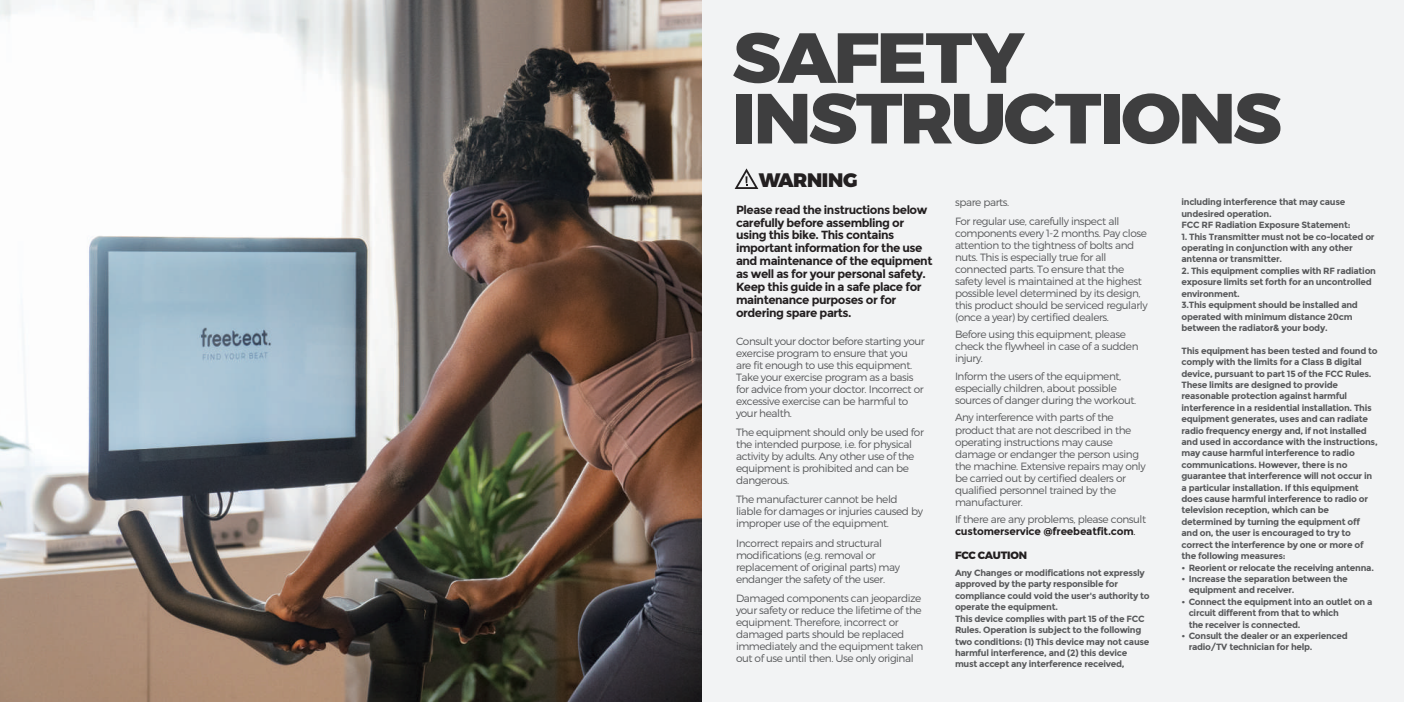
<style>
.page{position:relative;width:1404px;height:702px;background:#fff}
.page>*{position:absolute;margin:0;border:0;box-sizing:border-box;transform-origin:0 0}
.t1{font:900 19.5px "Montserrat";letter-spacing:-.02em;color:#231f20}
.t2{font:700 11.85px/12.9px "Montserrat";letter-spacing:-.04em;color:#231f20}
.t3{font:800 10.65px "Montserrat";letter-spacing:-.02em;color:#231f20}
.t4{font:300 10.5px/12px "Montserrat";letter-spacing:-.04em;color:#57585a}
.t5{font:700 9px/11.4px "Montserrat";letter-spacing:-.03em;color:#57585a}
.s1{font-weight:700;color:#231f20}
.s2{color:#231f20}
</style>
<div class="page">
<div style="left:0;top:0;width:1403px;height:702px;background:#f2f3f4"></div>
<img style="left:0;top:0;width:702px;height:702px">
<svg style="left:733px;top:33px;width:291px;height:50px"></svg>
<div style="left:736px;top:94px;width:16px;height:49px;background:#3e3e3f"></div>
<svg style="left:757px;top:93px;width:343px;height:51px"></svg>
<div style="left:1104px;top:94px;width:15px;height:49px;background:#3e3e3f"></div>
<svg style="left:1122px;top:93px;width:158px;height:51px"></svg>
<svg style="left:734px;top:168px;width:24px;height:21px"></svg>
<h1 class="t1" style="left:758px;top:167px;width:100px">WARNING</h1>
<p class="t2" style="left:736px;top:203px;width:198px">Please read the instructions below carefully before assembling or using this bike. This contains important information for the use and maintenance of the equipment as well as for your personal safety.<br>Keep this guide in a safe place for maintenance purposes or for ordering spare parts.</p>
<p class="t4" style="left:736px;top:335px;width:190px">Consult your doctor before starting your exercise program to ensure that you are fit enough to use this equipment.<br>Take your exercise program as a basis for advice from your doctor. Incorrect or excessive exercise can be harmful to your health.</p>
<p class="t4" style="left:736px;top:426px;width:189px">The equipment should only be used for the intended purpose, i.e. for physical activity by adults. Any other use of the equipment is prohibited and can be dangerous.</p>
<p class="t4" style="left:736px;top:493px;width:188px">The manufacturer cannot be held liable for damages or injuries caused by improper use of the equipment.</p>
<p class="t4" style="left:736px;top:536px;width:165px">Incorrect repairs and structural modifications (e.g. removal or replacement of original parts) may endanger the safety of the user.</p>
<p class="t4" style="left:736px;top:591px;width:189px">Damaged components can jeopardize your safety or reduce the lifetime of the equipment. Therefore, incorrect or damaged parts should be replaced immediately and the equipment taken out of use until then. Use only original</p>
<p class="t4" style="left:954px;top:192px;width:166px;line-height:19px">spare parts.<br>For regular use, carefully inspect all</p>
<p class="t4" style="left:954px;top:227px;width:194px">components every 1-2 months. Pay close attention to the tightness of bolts and nuts. This is especially true for all connected parts. To ensure that the safety level is maintained at the highest possible level determined by its design, this product should be serviced regularly (once a year) by certified dealers.</p>
<p class="t4" style="left:954px;top:328px;width:185px">Before using this equipment, please check the flywheel in case of a sudden injury.</p>
<p class="t4" style="left:954px;top:370px;width:183px">Inform the users of the equipment, especially children, about possible sources of danger during the workout.</p>
<p class="t4" style="left:954px;top:411px;width:192px">Any interference with parts of the product that are not described in the operating instructions may cause damage or endanger the person using the machine. Extensive repairs may only be carried out by certified dealers or qualified personnel trained by the manufacturer.</p>
<p class="t4" style="left:954px;top:513px;width:193px">If there are any problems, please consult <span class="s1">customerservice @freebeatfit.com</span><span class="s2">.</span></p>
<p class="t3" style="left:954px;top:548px;width:74px">FCC CAUTION</p>
<p class="t5" style="left:954px;top:567px;width:196px">Any Changes or modifications not expressly approved by the party responsible for compliance could void the user's authority to operate the equipment.<br>This device complies with part 15 of the FCC Rules. Operation is subject to the following two conditions: (1) This device may not cause harmful interference, and (2) this device must accept any interference received,</p>
<p class="t5" style="left:1181px;top:196px;width:170px">including interference that may cause undesired operation.<br>FCC RF Radiation Exposure Statement:</p>
<p class="t5" style="left:1181px;top:231px;width:195px">1. This Transmitter must not be co-located or operating in conjunction with any other antenna or transmitter.</p>
<p class="t5" style="left:1181px;top:265px;width:196px">2. This equipment complies with RF radiation exposure limits set forth for an uncontrolled environment.<br>3.This equipment should be installed and operated with minimum distance 20cm between the radiator&amp; your body.</p>
<p class="t5" style="left:1181px;top:345px;width:198px">This equipment has been tested and found to comply with the limits for a Class B digital device, pursuant to part 15 of the FCC Rules.<br>These limits are designed to provide reasonable protection against harmful interference in a residential installation. This equipment generates, uses and can radiate radio frequency energy and, if not installed and used in accordance with the instructions, may cause harmful interference to radio communications. However, there is no guarantee that interference will not occur in a particular installation. If this equipment does cause harmful interference to radio or television reception, which can be determined by turning the equipment off and on, the user is encouraged to try to correct the interference by one or more of the following measures:</p>
<p class="t5" style="left:1181px;top:561px;width:194px">• Reorient or relocate the receiving antenna.</p>
<p class="t5" style="left:1181px;top:573px;width:168px">• Increase the separation between the</p>
<p class="t5" style="left:1181px;top:596px;width:192px">• Connect the equipment into an outlet on a</p>
<p class="t5" style="left:1181px;top:630px;width:168px">• Consult the dealer or an experienced</p>
<p class="t5" style="left:1188px;top:584px;width:107px">equipment and receiver.</p>
<p class="t5" style="left:1188px;top:607px;width:152px">circuit different from that to which the receiver is connected.</p>
<p class="t5" style="left:1188px;top:641px;width:125px">radio/TV technician for help.</p>
</div>
